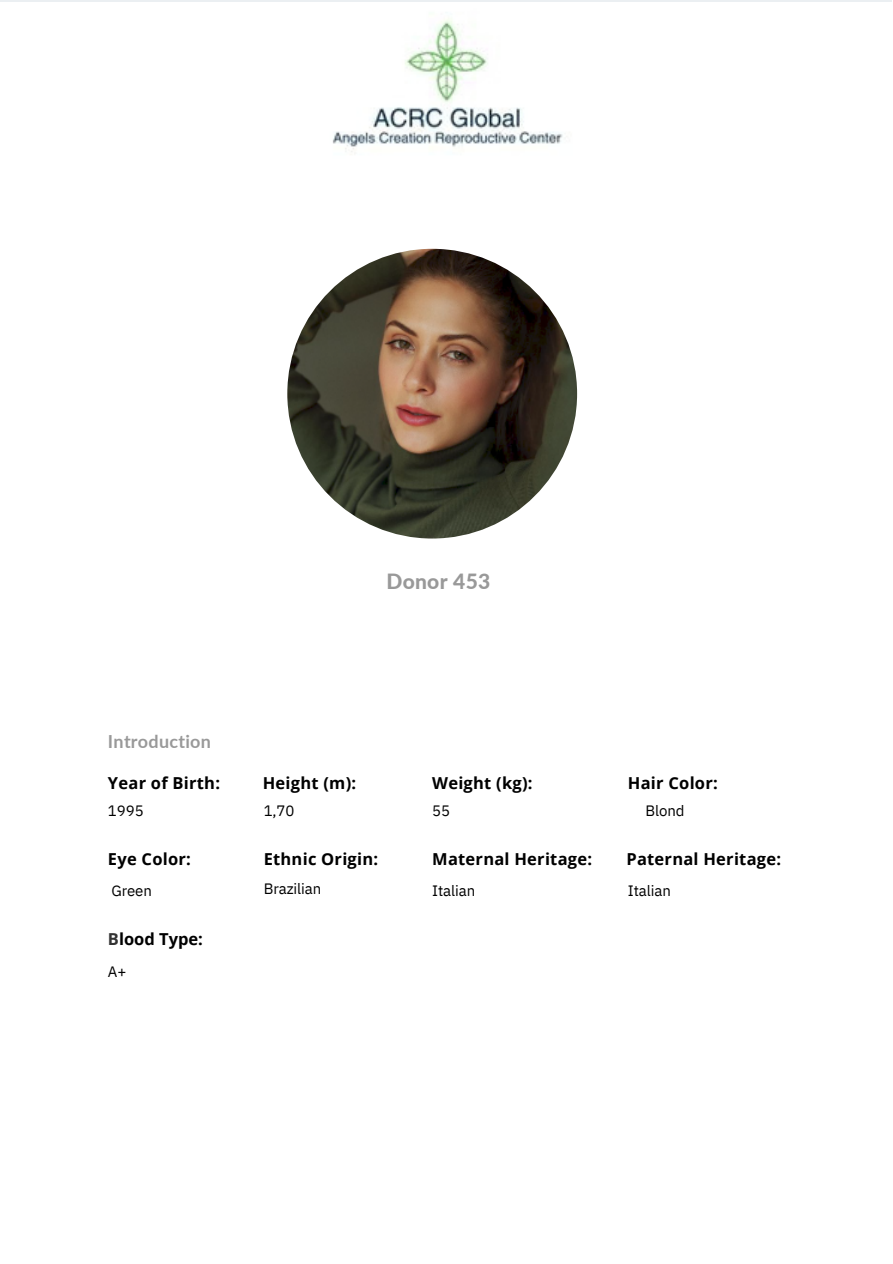
<style>
.page{position:relative;width:893px;height:1264px;background:#fff}
.page>*{position:absolute;margin:0;border:0;box-sizing:border-box;transform-origin:0 0}
.t1{font:800 21px "Lato";letter-spacing:.015em;color:#999}
.t2{font:700 18px "Lato";letter-spacing:.015em;color:#999}
.t3{font:700 16.5px "Open Sans";letter-spacing:.015em;color:#000}
.t4{font:15px "IBM Plex Sans";letter-spacing:-.005em;color:#000}
.s1{color:#333}
</style>
<div class="page">
<img style="left:287px;top:249px;width:290px;height:289px;border-radius:50%">
<img style="left:332px;top:18px;width:231px;height:134px">
<p class="t1" style="left:386px;top:568px;width:105px">Donor 453</p>
<p class="t2" style="left:108px;top:730px;width:104px">Introduction</p>
<p class="t3" style="left:108px;top:771px;width:114px">Year of Birth:</p>
<p class="t3" style="left:263px;top:771px;width:95px">Height (m):</p>
<p class="t3" style="left:432px;top:771px;width:102px">Weight (kg):</p>
<p class="t3" style="left:627px;top:771px;width:91px">Hair Color:</p>
<p class="t4" style="left:108px;top:800px;width:37px">1995</p>
<p class="t4" style="left:264px;top:800px;width:32px">1,70</p>
<p class="t4" style="left:432px;top:800px;width:19px">55</p>
<p class="t4" style="left:645px;top:800px;width:41px">Blond</p>
<p class="t3" style="left:108px;top:847px;width:84px">Eye Color:</p>
<p class="t3" style="left:264px;top:847px;width:116px">Ethnic Origin:</p>
<p class="t3" style="left:432px;top:847px;width:161px">Maternal Heritage:</p>
<p class="t3" style="left:626px;top:847px;width:156px">Paternal Heritage:</p>
<p class="t4" style="left:111px;top:880px;width:42px">Green</p>
<p class="t3" style="left:108px;top:927px;width:96px"><span class="s1">B</span>lood Type:</p>
<p class="t4" style="left:108px;top:961px;width:20px">A+</p>
<p class="t4" style="left:264px;top:878px;width:59px">Brazilian</p>
<p class="t4" style="left:432px;top:880px;width:45px">Italian</p>
<p class="t4" style="left:627px;top:880px;width:45px">Italian</p>
</div>
